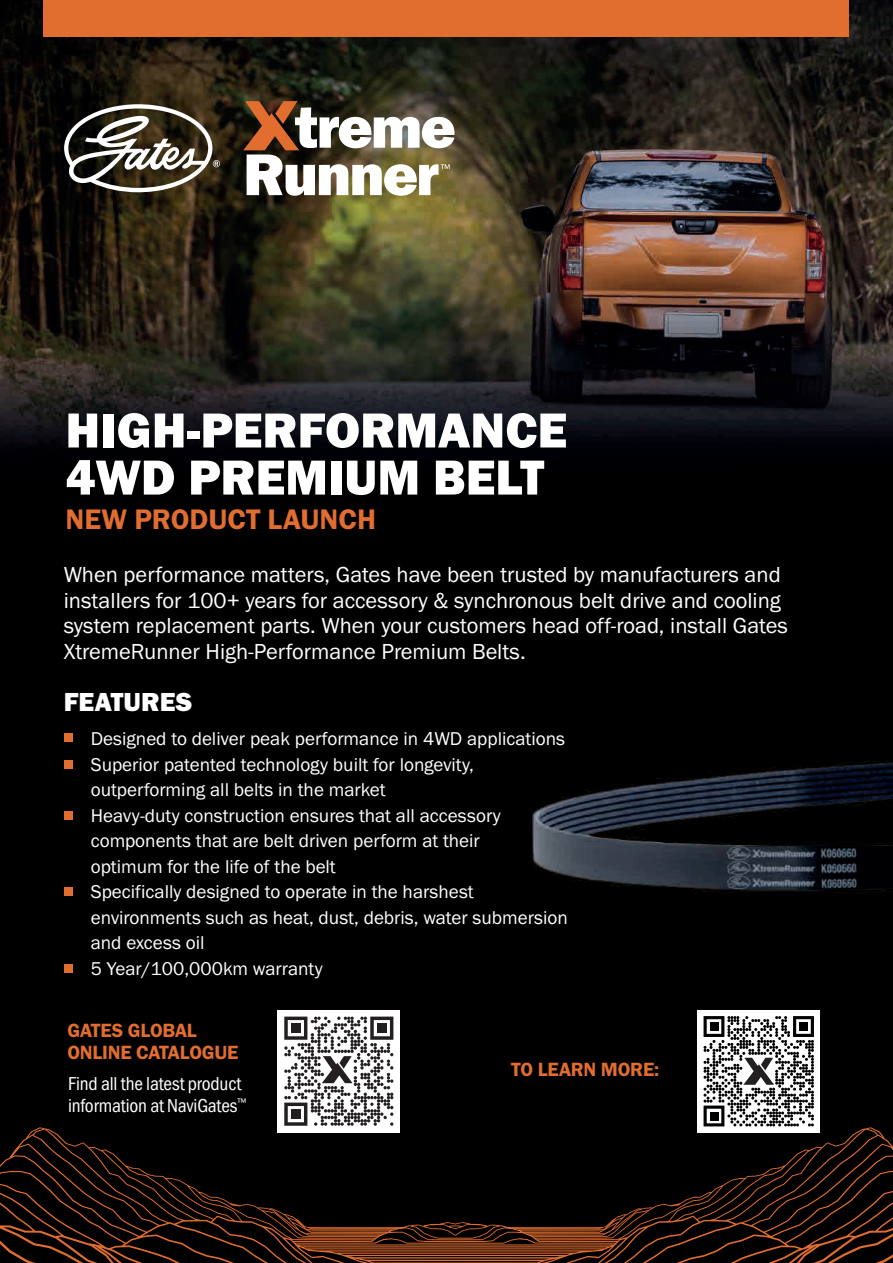
<style>
.page{position:relative;width:893px;height:1263px;background:#fff}
.page>*{position:absolute;margin:0;border:0;box-sizing:border-box;transform-origin:0 0}
.t1{font:50.85px/47.1px "Franklin Gothic URW Hea";color:#fff}
.t2{font:29.25px "Franklin Gothic URW Dem";color:#e16d2f}
.t3{font:27px "Franklin Gothic URW Hea";color:#fff}
.t4{font:22.5px/25.5px "Franklin Gothic URW Boo";color:#fff}
.t5{font:19.8px/21.9px "Franklin Gothic URW Dem";letter-spacing:-.01em;color:#e16d2f}
.t6{font:19.35px/22.2px "Franklin Gothic URW Con Boo";letter-spacing:-.01em;color:#fff}
.t7{font:19.2px/25.5px "Franklin Gothic URW Boo";color:#fff}
.s1{font-family:"Times New Roman"}
</style>
<div class="page">
<img style="left:0;top:0;width:893px;height:1127px">
<svg style="left:0;top:1127px;width:893px;height:131px;background:#170b06"></svg>
<svg style="left:0;top:1258px;width:893px;height:5px;background:#31170a"></svg>
<svg style="left:64px;top:104px;width:156px;height:88px"></svg>
<svg style="left:243px;top:101px;width:212px;height:95px"></svg>
<div style="left:278px;top:1010px;width:122px;height:122px;background:#fff"></div>
<svg style="left:284px;top:1016px;width:109px;height:110px"></svg>
<div style="left:44px;top:0;width:805px;height:37px;background:#e16d2f"></div>
<div style="left:698px;top:1010px;width:122px;height:122px;background:#fff"></div>
<svg style="left:704px;top:1016px;width:110px;height:110px"></svg>
<div style="left:64px;top:733px;width:8px;height:8px;background:#e16d2f"></div>
<div style="left:64px;top:811px;width:8px;height:8px;background:#e16d2f"></div>
<div style="left:64px;top:888px;width:8px;height:8px;background:#e16d2f"></div>
<div style="left:64px;top:965px;width:8px;height:8px;background:#e16d2f"></div>
<div style="left:64px;top:760px;width:8px;height:8px;background:#e16d2f"></div>
<img style="left:516px;top:752px;width:377px;height:153px">
<h1 class="t1" style="left:65px;top:405px;width:503px">HIGH-PERFORMANCE<br>4WD PREMIUM BELT</h1>
<h2 class="t2" style="left:65px;top:501px;width:312px">NEW PRODUCT LAUNCH</h2>
<p class="t4" style="left:64px;top:561px;width:726px">When performance matters, Gates have been trusted by manufacturers and installers for 100+ years for accessory &amp; synchronous belt drive and cooling system replacement parts. When your customers head off-road, install Gates XtremeRunner High-Performance Premium Belts.</p>
<h3 class="t3" style="left:64px;top:684px;width:130px">FEATURES</h3>
<p class="t7" style="left:64px;top:726px;width:503px"><span class="s1">▪</span> Designed to deliver peak performance in 4WD applications</p>
<p class="t7" style="left:91px;top:751px;width:385px;text-indent:-27px"><span class="s1">▪</span> Superior patented technology built for longevity, outperforming all belts in the market</p>
<p class="t7" style="left:91px;top:802px;width:412px;text-indent:-27px"><span class="s1">▪</span> Heavy-duty construction ensures that all accessory components that are belt driven perform at their optimum for the life of the belt</p>
<p class="t7" style="left:91px;top:879px;width:479px;text-indent:-27px"><span class="s1">▪</span> Specifically designed to operate in the harshest environments such as heat, dust, debris, water submersion and excess oil</p>
<p class="t7" style="left:64px;top:955px;width:261px"><span class="s1">▪</span> 5 Year/100,000km warranty</p>
<p class="t5" style="left:67px;top:1019px;width:173px">GATES GLOBAL<br>ONLINE CATALOGUE</p>
<p class="t6" style="left:68px;top:1072px;width:180px">Find all the latest product information at NaviGates<sup>™</sup></p>
<p class="t5" style="left:511px;top:1058px;width:150px">TO LEARN MORE:</p>
</div>
